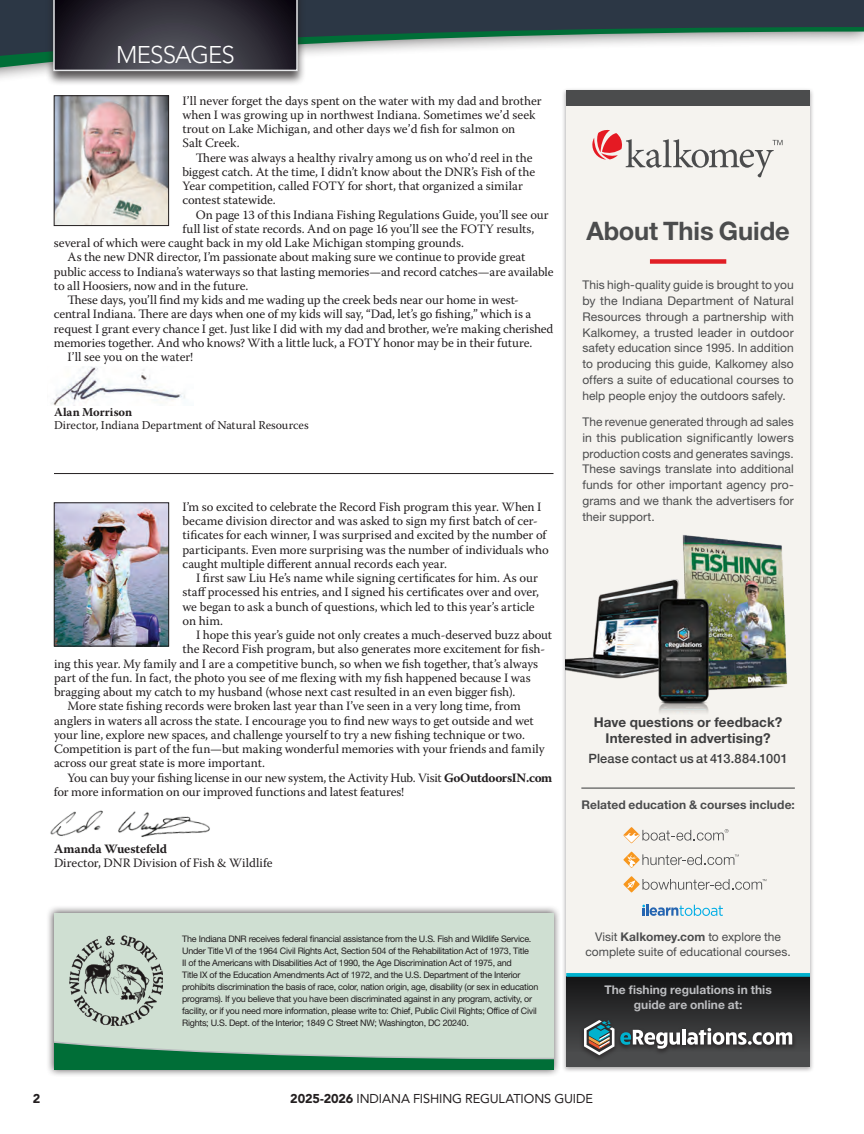
<style>
.page{position:relative;width:864px;height:1134px;background:#fff}
.page>*{position:absolute;margin:0;border:0;box-sizing:border-box;transform-origin:0 0}
.t1{font:700 25.5px "Helvetica Neue LT Std";letter-spacing:-.005em;color:#4b4c4d}
.t2{font:300 24px "Avenir LT Std";letter-spacing:-.03em;color:#fff}
.t3{font:700 13.5px/16.5px "Helvetica Neue LT Std";letter-spacing:.01em;color:#3e3e3f;text-align:center}
.t4{font:12.75px/14.2px "Warnock Pro";letter-spacing:-.005em;color:#231f20}
.t5{font:12.75px "Avenir LT Std";letter-spacing:-.005em;color:#231f20}
.t6{font:500 12.75px "Helvetica Neue";letter-spacing:.015em;color:#3e3e3f}
.t7{font:700 12.75px "Warnock Pro";letter-spacing:-.01em;color:#231f20}
.t8{font:900 12.75px "Avenir LT Std";color:#231f20}
.t9{font:12px/15.8px "Helvetica Neue LT Std";color:#4b4c4d;text-align:justify}
.t10{font:12px "Warnock Pro";color:#231f20}
.t11{font:700 12px/15px "Helvetica Neue LT Std";letter-spacing:.005em;color:#bcbdc0;text-align:center}
.t12{font:700 12px "Helvetica Neue LT Std";letter-spacing:.005em;color:#4b4c4d}
.t13{font:700 12px "Warnock Pro";letter-spacing:.005em;color:#231f20}
.t14{font:9px/12px "Helvetica Neue LT Std";letter-spacing:-.03em;color:#231f20}
.s1{font-weight:700}
.s2{font-weight:900}
</style>
<div class="page">
<svg style="left:0;top:57px;width:45px;height:12px"></svg>
<svg style="left:0;top:0;width:864px;height:57px;fill:#2c3745"></svg>
<div style="left:45px;top:0;width:261px;height:86px;background:#231f20;opacity:.75"></div>
<svg style="left:53px;top:0;width:245px;height:71px"></svg>
<img style="left:51px;top:366px;width:134px;height:40px">
<img style="left:56px;top:97px;width:111px;height:127px">
<div style="left:54px;top:95px;width:115px;height:131px;border:1px solid #231f20"></div>
<hr style="left:54px;top:473px;width:500px;height:1px;background:#231f20">
<div style="left:46px;top:905px;width:515px;height:172px;background:#231f20;opacity:.75"></div>
<div style="left:54px;top:913px;width:500px;height:157px;background:#cfdfd2"></div>
<svg style="left:54px;top:1041px;width:500px;height:29px"></svg>
<img style="left:70px;top:935px;width:93px;height:91px">
<img style="left:50px;top:810px;width:160px;height:27px">
<img style="left:56px;top:504px;width:111px;height:140px">
<div style="left:54px;top:502px;width:115px;height:144px;border:1px solid #231f20"></div>
<div style="left:561px;top:87px;width:254px;height:986px;background:#231f20;opacity:.4"></div>
<div style="left:566px;top:90px;width:244px;height:976px;background:#f5f3ef"></div>
<div style="left:566px;top:90px;width:244px;height:15px;background:#4b4c4d"></div>
<div style="left:650px;top:259px;width:76px;height:5px;background:#e11e25"></div>
<hr style="left:581px;top:788px;width:214px;height:1px;background:#4b4c4d">
<svg style="left:592px;top:130px;width:191px;height:47px"></svg>
<div style="left:566px;top:976px;width:244px;height:90px;background:#4b4c4d"></div>
<div style="left:566px;top:976px;width:244px;height:76px;background:linear-gradient(to bottom,#141415,#48494a)"></div>
<svg style="left:566px;top:973px;width:244px;height:4px"></svg>
<div style="left:579px;top:1018px;width:218px;height:44px;background:linear-gradient(to bottom,#2f2f30,#4a4a4b)"></div>
<svg style="left:620px;top:1030px;width:60px;height:19px"></svg>
<hr style="left:682px;top:1029px;width:4px;height:16px;background:#fff">
<svg style="left:687px;top:1028px;width:105px;height:17px"></svg>
<svg style="left:584px;top:1020px;width:30px;height:35px"></svg>
<img style="left:566px;top:535px;width:222px;height:178px">
<svg style="left:624px;top:829px;width:104px;height:14px"></svg>
<svg style="left:642px;top:905px;width:81px;height:11px"></svg>
<svg style="left:623px;top:852px;width:17px;height:16px"></svg>
<svg style="left:627px;top:854px;width:112px;height:13px"></svg>
<svg style="left:643px;top:879px;width:123px;height:11px"></svg>
<svg style="left:623px;top:876px;width:17px;height:17px"></svg>
<svg style="left:627px;top:880px;width:8px;height:9px"></svg>
<h2 class="t2" style="left:116px;top:41px;width:120px">MESSAGES</h2>
<p class="t4" style="left:182px;top:93px;width:361px">I’ll never forget the days spent on the water with my dad and brother when I was growing up in northwest Indiana. Sometimes we’d seek trout on Lake Michigan, and other days we’d fish for salmon on<br>Salt Creek.</p>
<p class="t4" style="left:182px;top:150px;width:354px;text-indent:14px">There was always a healthy rivalry among us on who’d reel in the biggest catch. At the time, I didn’t know about the DNR’s Fish of the Year competition, called FOTY for short, that organized a similar contest statewide.</p>
<p class="t4" style="left:196px;top:207px;width:354px">On page 13 of this Indiana Fishing Regulations Guide, you’ll see our</p>
<p class="t4" style="left:182px;top:221px;width:353px">full list of state records. And on page 16 you’ll see the FOTY results,</p>
<p class="t4" style="left:54px;top:236px;width:412px">several of which were caught back in my old Lake Michigan stomping grounds.</p>
<p class="t4" style="left:67px;top:250px;width:459px">As the new DNR director, I’m passionate about making sure we continue to provide great</p>
<p class="t4" style="left:54px;top:264px;width:501px">public access to Indiana’s waterways so that lasting memories—and record catches—are available</p>
<p class="t4" style="left:54px;top:278px;width:196px">to all Hoosiers, now and in the future.</p>
<p class="t4" style="left:67px;top:293px;width:453px">These days, you’ll find my kids and me wading up the creek beds near our home in west-</p>
<p class="t4" style="left:54px;top:307px;width:479px">central Indiana. There are days when one of my kids will say, “Dad, let’s go fishing,” which is a</p>
<p class="t4" style="left:54px;top:321px;width:501px">request I grant every chance I get. Just like I did with my dad and brother, we’re making cherished</p>
<p class="t4" style="left:54px;top:335px;width:480px">memories together. And who knows? With a little luck, a FOTY honor may be in their future.</p>
<p class="t4" style="left:67px;top:350px;width:127px">I’ll see you on the water!</p>
<p class="t13" style="left:54px;top:405px;width:80px">Alan Morrison</p>
<p class="t10" style="left:54px;top:418px;width:256px">Director, Indiana Department of Natural Resources</p>
<p class="t4" style="left:183px;top:499px;width:368px">I’m so excited to celebrate the Record Fish program this year. When I became division director and was asked to sign my first batch of cer&shy;tificates for each winner, I was surprised and excited by the number of participants. Even more surprising was the number of individuals who caught multiple different annual records each year.</p>
<p class="t4" style="left:183px;top:570px;width:358px;text-indent:14px">I first saw Liu He’s name while signing certificates for him. As our staff processed his entries, and I signed his certificates over and over, we began to ask a bunch of questions, which led to this year’s article on him.</p>
<p class="t4" style="left:196px;top:628px;width:358px">I hope this year’s guide not only creates a much-deserved buzz about</p>
<p class="t4" style="left:183px;top:642px;width:364px">the Record Fish program, but also generates more excitement for fish-</p>
<p class="t4" style="left:54px;top:656px;width:486px">ing this year. My family and I are a competitive bunch, so when we fish together, that’s always</p>
<p class="t4" style="left:54px;top:670px;width:478px">part of the fun. In fact, the photo you see of me flexing with my fish happened because I was</p>
<p class="t4" style="left:54px;top:685px;width:463px">bragging about my catch to my husband (whose next cast resulted in an even bigger fish).</p>
<p class="t4" style="left:68px;top:699px;width:455px">More state fishing records were broken last year than I’ve seen in a very long time, from</p>
<p class="t4" style="left:54px;top:713px;width:481px">anglers in waters all across the state. I encourage you to find new ways to get outside and wet</p>
<p class="t4" style="left:54px;top:727px;width:473px">your line, explore new spaces, and challenge yourself to try a new fishing technique or two.</p>
<p class="t4" style="left:54px;top:742px;width:492px">Competition is part of the fun—but making wonderful memories with your friends and family</p>
<p class="t4" style="left:54px;top:756px;width:212px">across our great state is more important.</p>
<p class="t4" style="left:68px;top:770px;width:486px">You can buy your fishing license in our new system, the Activity Hub. Visit <span class="s1">GoOutdoorsIN.com</span></p>
<p class="t4" style="left:54px;top:784px;width:352px">for more information on our improved functions and latest features!</p>
<p class="t7" style="left:54px;top:841px;width:115px">Amanda Wuestefeld</p>
<p class="t4" style="left:54px;top:855px;width:220px">Director, DNR Division of Fish &amp; Wildlife</p>
<p class="t14" style="left:182px;top:933px;width:358px">The Indiana DNR receives federal financial assistance from the U.S. Fish and Wildlife Service.<br>Under Title VI of the 1964 Civil Rights Act, Section 504 of the Rehabilitation Act of 1973, Title<br>II of the Americans with Disabilities Act of 1990, the Age Discrimination Act of 1975, and<br>Title IX of the Education Amendments Act of 1972, and the U.S. Department of the Interior prohibits discrimination the basis of race, color, nation origin, age, disability (or sex in education programs). If you believe that you have been discriminated against in any program, activity, or facility, or if you need more information, please write to: Chief, Public Civil Rights; Office of Civil Rights; U.S. Dept. of the Interior; 1849 C Street NW; Washington, DC 20240.</p>
<h1 class="t1" style="left:586px;top:215px;width:205px">About This Guide</h1>
<p class="t9" style="left:582px;top:277px;width:213px">This high-quality guide is brought to you by the Indiana Department of Natural Resources through a partnership with Kalkomey, a trusted leader in outdoor safety education since 1995. In addition to producing this guide, Kalkomey also offers a suite of educational courses to help people enjoy the outdoors safely.</p>
<p class="t9" style="left:582px;top:414px;width:213px">The revenue generated through ad sales in this publication significantly lowers production costs and generates savings.<br>These savings translate into additional funds for other important agency pro&shy;grams and we thank the advertisers for their support.</p>
<p class="t3" style="left:594px;top:713px;width:190px">Have questions or feedback?<br>Interested in advertising?</p>
<p class="t6" style="left:588px;top:748px;width:201px">Please contact us at 413.884.1001</p>
<p class="t12" style="left:581px;top:797px;width:215px">Related education &amp; courses include:</p>
<p class="t9" style="left:586px;top:929px;width:207px;line-height:15px;text-align:center">Visit <span class="s1">Kalkomey.com</span> to explore the complete suite of educational courses.</p>
<p class="t11" style="left:604px;top:982px;width:169px">The fishing regulations in this guide are online at:</p>
<p class="t8" style="left:33px;top:1091px;width:9px">2</p>
<p class="t5" style="left:290px;top:1091px;width:304px"><span class="s2">2025-2026</span> INDIANA FISHING REGULATIONS GUIDE</p>
</div>
